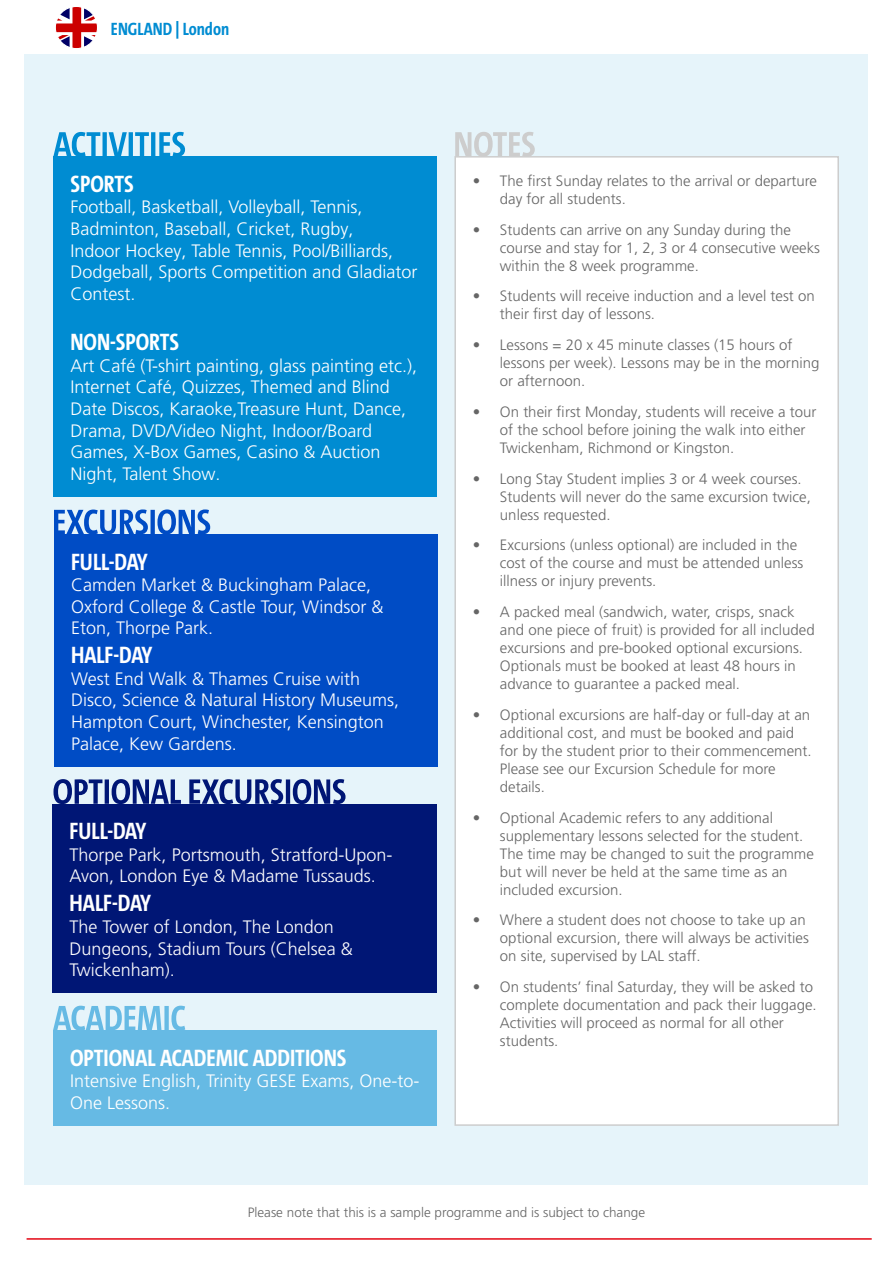
<style>
.page{position:relative;width:893px;height:1263px;background:#fff}
.page>*{position:absolute;margin:0;border:0;box-sizing:border-box;transform-origin:0 0}
.t1{font:700 24px "The Sans Cd LF7";color:#fff}
.t2{font:300 18px/21.6px "Frutiger LT Pro";color:#fff}
.t3{font:700 18px "The Sans Cd LF7";color:#008cd2}
.t4{font:300 15px/18px "Frutiger LT Pro";color:#666}
.t5{font:300 13.5px "Frutiger LT Pro";color:#666}
</style>
<div class="page">
<div style="left:24px;top:54px;width:843px;height:1130px;background:#e6f4fa"></div>
<hr style="left:27px;top:1238px;width:845px;height:2px;background:#e30613">
<div style="left:53px;top:157px;width:384px;height:340px;background:#008cd2"></div>
<svg style="left:53px;top:132px;width:132px;height:25px"></svg>
<div style="left:54px;top:534px;width:383px;height:232px;background:#004cc5"></div>
<svg style="left:54px;top:509px;width:156px;height:25px"></svg>
<div style="left:53px;top:1030px;width:384px;height:96px;background:#66bae4"></div>
<svg style="left:53px;top:1006px;width:132px;height:24px"></svg>
<div style="left:455px;top:157px;width:383px;height:968px;background:#fff"></div>
<div style="left:454px;top:156px;width:385px;height:970px;border:2px solid #cdcdcd"></div>
<svg style="left:455px;top:132px;width:80px;height:25px"></svg>
<svg style="left:57px;top:8px;width:39px;height:39px"></svg>
<div style="left:55px;top:6px;width:43px;height:43px;border:1px solid #fff;border-radius:50%"></div>
<div style="left:53px;top:804px;width:384px;height:189px;background:#001675"></div>
<svg style="left:53px;top:779px;width:293px;height:25px"></svg>
<p class="t3" style="left:111px;top:20px;width:120px">ENGLAND | London</p>
<h1 class="t1" style="left:70px;top:172px;width:65px">SPORTS</h1>
<p class="t2" style="left:70px;top:197px;width:349px">Football, Basketball, Volleyball, Tennis, Badminton, Baseball, Cricket, Rugby,<br>Indoor Hockey, Table Tennis, Pool/Billiards, Dodgeball, Sports Competition and Gladiator Contest.</p>
<h1 class="t1" style="left:70px;top:330px;width:110px">NON-SPORTS</h1>
<p class="t2" style="left:70px;top:355px;width:348px">Art Café (T-shirt painting, glass painting etc.), Internet Café, Quizzes, Themed and Blind Date Discos, Karaoke,Treasure Hunt, Dance, Drama, DVD/Video Night, Indoor/Board Games, X-Box Games, Casino &amp; Auction Night, Talent Show.</p>
<h1 class="t1" style="left:71px;top:549px;width:78px">FULL-DAY</h1>
<p class="t2" style="left:71px;top:574px;width:314px">Camden Market &amp; Buckingham Palace,<br>Oxford College &amp; Castle Tour, Windsor &amp;<br>Eton, Thorpe Park.</p>
<h1 class="t1" style="left:71px;top:643px;width:83px">HALF-DAY</h1>
<p class="t2" style="left:71px;top:668px;width:330px">West End Walk &amp; Thames Cruise with Disco, Science &amp; Natural History Museums, Hampton Court, Winchester, Kensington Palace, Kew Gardens.</p>
<h1 class="t1" style="left:70px;top:819px;width:78px">FULL-DAY</h1>
<p class="t2" style="left:70px;top:844px;width:324px">Thorpe Park, Portsmouth, Stratford-Upon-<br>Avon, London Eye &amp; Madame Tussauds.</p>
<h1 class="t1" style="left:70px;top:891px;width:83px">HALF-DAY</h1>
<p class="t2" style="left:70px;top:916px;width:285px">The Tower of London, The London<br>Dungeons, Stadium Tours (Chelsea &amp;<br>Twickenham).</p>
<h1 class="t1" style="left:70px;top:1045px;width:278px">OPTIONAL ACADEMIC ADDITIONS</h1>
<p class="t2" style="left:70px;top:1070px;width:351px">Intensive English, Trinity GESE Exams, One-to-<br>One Lessons.</p>
<p class="t4" style="left:500px;top:172px;width:318px;text-indent:-27px">• The first Sunday relates to the arrival or departure day for all students.</p>
<p class="t4" style="left:500px;top:220px;width:322px;text-indent:-27px">• Students can arrive on any Sunday during the course and stay for 1, 2, 3 or 4 consecutive weeks within the 8 week programme.</p>
<p class="t4" style="left:500px;top:287px;width:316px;text-indent:-27px">• Students will receive induction and a level test on their first day of lessons.</p>
<p class="t4" style="left:500px;top:336px;width:321px;text-indent:-27px">• Lessons = 20 x 45 minute classes (15 hours of lessons per week). Lessons may be in the morning or afternoon.</p>
<p class="t4" style="left:500px;top:403px;width:318px;text-indent:-27px">• On their first Monday, students will receive a tour of the school before joining the walk into either<br>Twickenham, Richmond or Kingston.</p>
<p class="t4" style="left:500px;top:469px;width:312px;text-indent:-27px">• Long Stay Student implies 3 or 4 week courses.<br>Students will never do the same excursion twice, unless requested.</p>
<p class="t4" style="left:500px;top:536px;width:305px;text-indent:-27px">• Excursions (unless optional) are included in the cost of the course and must be attended unless illness or injury prevents.</p>
<p class="t4" style="left:500px;top:603px;width:316px;text-indent:-27px">• A packed meal (sandwich, water, crisps, snack and one piece of fruit) is provided for all included excursions and pre-booked optional excursions.<br>Optionals must be booked at least 48 hours in advance to guarantee a packed meal.</p>
<p class="t4" style="left:500px;top:706px;width:313px;text-indent:-27px">• Optional excursions are half-day or full-day at an additional cost, and must be booked and paid for by the student prior to their commencement.<br>Please see our Excursion Schedule for more details.</p>
<p class="t4" style="left:500px;top:808px;width:315px;text-indent:-27px">• Optional Academic refers to any additional supplementary lessons selected for the student.<br>The time may be changed to suit the programme but will never be held at the same time as an included excursion.</p>
<p class="t4" style="left:500px;top:911px;width:310px;text-indent:-27px">• Where a student does not choose to take up an optional excursion, there will always be activities on site, supervised by LAL staff.</p>
<p class="t4" style="left:500px;top:978px;width:318px;text-indent:-27px">• On students’ final Saturday, they will be asked to complete documentation and pack their luggage.<br>Activities will proceed as normal for all other students.</p>
<p class="t5" style="left:248px;top:1204px;width:399px">Please note that this is a sample programme and is subject to change</p>
</div>
